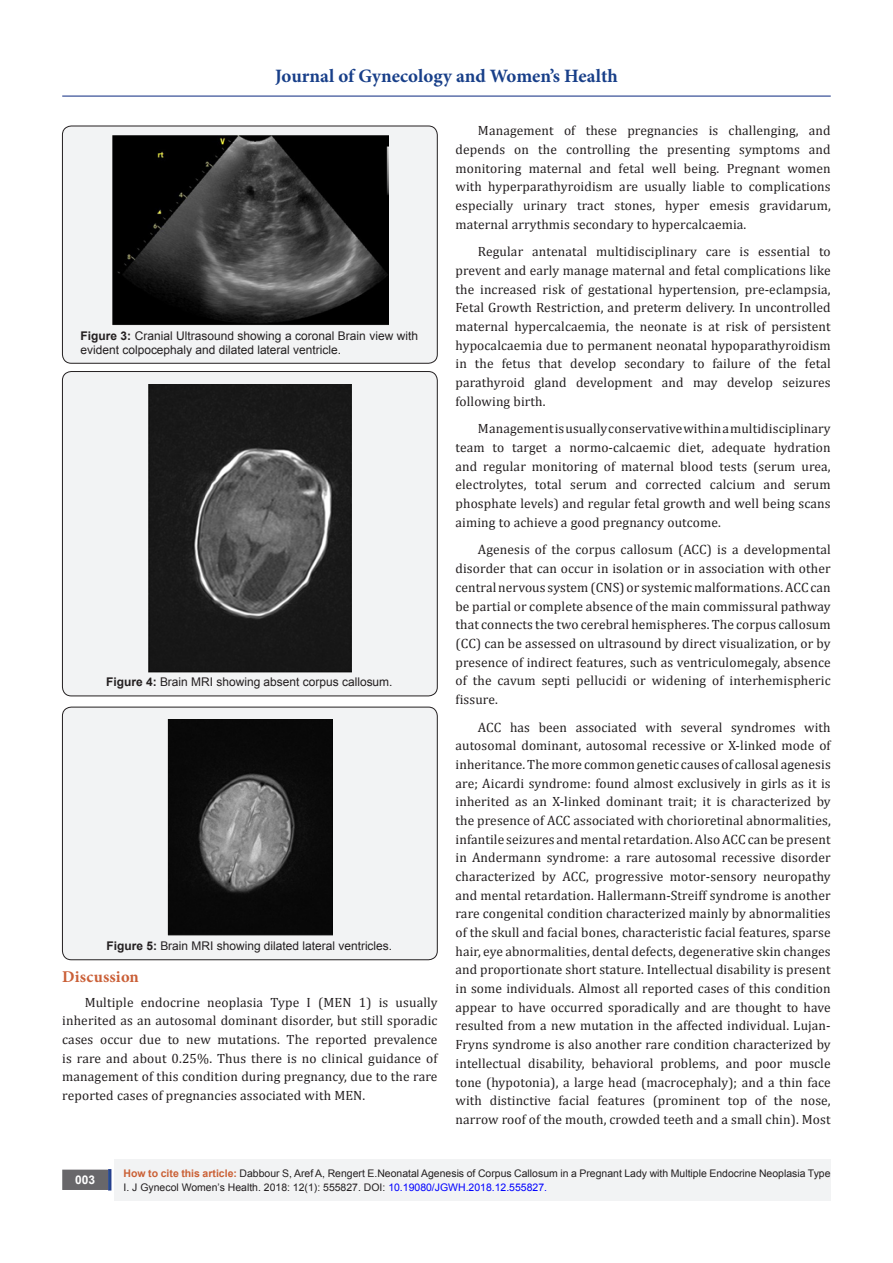
<style>
.page{position:relative;width:893px;height:1263px;background:#fff}
.page>*{position:absolute;margin:0;border:0;box-sizing:border-box;transform-origin:0 0}
.t1{font:700 18.9px "Minion Pro";color:#183f89}
.t2{font:700 16.5px "Minion Pro";letter-spacing:.01em;color:#ca5f37}
.t3{font:13.5px/18.8px "Cambria";letter-spacing:.01em;color:#231f20;text-align:justify}
.t4{font:12px/14.4px "Arial";color:#231f20}
.t5{font:700 12px "Arial";color:#fff}
.t6{font:10.5px/13.5px "Arial";color:#231f20}
.s1{font-weight:700}
.s2{font-weight:700;color:#ca6035}
.s3{color:#00f}
</style>
<div class="page">
<div style="left:63px;top:1170px;width:44px;height:19px;background:#68676a"></div>
<div style="left:62px;top:1169px;width:46px;height:21px;border:2px solid #68676a"></div>
<div style="left:108px;top:1169px;width:3px;height:21px;background:#1c6d90;border:2px solid #253f8e"></div>
<hr style="left:62px;top:96px;width:769px;height:1px;background:#253f8e">
<div style="left:115px;top:1160px;width:716px;height:41px;background:#f2f3f4"></div>
<div style="left:62px;top:126px;width:375px;height:237px;background:#f2f3f4;border-radius:9px"></div>
<div style="left:62px;top:126px;width:375px;height:237px;border:1px solid #231f20;border-radius:9px"></div>
<img style="left:112px;top:135px;width:277px;height:190px">
<div style="left:62px;top:371px;width:375px;height:325px;background:#f2f3f4;border-radius:9px"></div>
<div style="left:62px;top:371px;width:375px;height:325px;border:1px solid #231f20;border-radius:9px"></div>
<img style="left:148px;top:385px;width:203px;height:287px">
<div style="left:62px;top:707px;width:375px;height:253px;background:#f2f3f4;border-radius:9px"></div>
<div style="left:62px;top:707px;width:375px;height:253px;border:1px solid #231f20;border-radius:9px"></div>
<img style="left:167px;top:720px;width:166px;height:216px">
<h1 class="t1" style="left:275px;top:63px;width:344px">Journal of Gynecology and Women’s Health</h1>
<p class="t4" style="left:81px;top:329px;width:339px"><span class="s1">Figure 3:</span> Cranial Ultrasound showing a coronal Brain view with evident colpocephaly and dilated lateral ventricle.</p>
<p class="t4" style="left:106px;top:675px;width:288px"><span class="s1">Figure 4:</span> Brain MRI showing absent corpus callosum.</p>
<p class="t4" style="left:107px;top:939px;width:287px"><span class="s1">Figure 5:</span> Brain MRI showing dilated lateral ventricles.</p>
<p class="t2" style="left:62px;top:965px;width:78px">Discussion</p>
<p class="t3" style="left:62px;top:992px;width:377px;text-indent:22px">Multiple endocrine neoplasia Type I (MEN 1) is usually inherited as an autosomal dominant disorder, but still sporadic cases occur due to new mutations. The reported prevalence is rare and about 0.25%. Thus there is no clinical guidance of management of this condition during pregnancy, due to the rare reported cases of pregnancies associated with MEN.</p>
<p class="t3" style="left:455px;top:121px;width:377px;text-indent:22px">Management of these pregnancies is challenging, and depends on the controlling the presenting symptoms and monitoring maternal and fetal well being. Pregnant women with hyperparathyroidism are usually liable to complications especially urinary tract stones, hyper emesis gravidarum, maternal arrythmis secondary to hypercalcaemia.</p>
<p class="t3" style="left:455px;top:242px;width:377px;text-indent:22px">Regular antenatal multidisciplinary care is essential to prevent and early manage maternal and fetal complications like the increased risk of gestational hypertension, pre-eclampsia, Fetal Growth Restriction, and preterm delivery. In uncontrolled maternal hypercalcaemia, the neonate is at risk of persistent hypocalcaemia due to permanent neonatal hypoparathyroidism in the fetus that develop secondary to failure of the fetal parathyroid gland development and may develop seizures following birth.</p>
<p class="t3" style="left:455px;top:419px;width:377px;text-indent:22px">Management is usually conservative within a multidisciplinary team to target a normo-calcaemic diet, adequate hydration and regular monitoring of maternal blood tests (serum urea, electrolytes, total serum and corrected calcium and serum phosphate levels) and regular fetal growth and well being scans aiming to achieve a good pregnancy outcome.</p>
<p class="t3" style="left:455px;top:540px;width:377px;text-indent:22px">Agenesis of the corpus callosum (ACC) is a developmental disorder that can occur in isolation or in association with other central nervous system (CNS) or systemic malformations. ACC can be partial or complete absence of the main commissural pathway that connects the two cerebral hemispheres. The corpus callosum (CC) can be assessed on ultrasound by direct visualization, or by presence of indirect features, such as ventriculomegaly, absence of the cavum septi pellucidi or widening of interhemispheric fissure.</p>
<p class="t3" style="left:455px;top:717px;width:377px;text-indent:22px">ACC has been associated with several syndromes with autosomal dominant, autosomal recessive or X-linked mode of inheritance. The more common genetic causes of callosal agenesis are; Aicardi syndrome: found almost exclusively in girls as it is inherited as an X-linked dominant trait; it is characterized by the presence of ACC associated with chorioretinal abnormalities, infantile seizures and mental retardation. Also ACC can be present in Andermann syndrome: a rare autosomal recessive disorder characterized by ACC, progressive motor-sensory neuropathy and mental retardation. Hallermann-Streiff syndrome is another rare congenital condition characterized mainly by abnormalities of the skull and facial bones, characteristic facial features, sparse hair, eye abnormalities, dental defects, degenerative skin changes and proportionate short stature. Intellectual disability is present in some individuals. Almost all reported cases of this condition appear to have occurred sporadically and are thought to have resulted from a new mutation in the affected individual. Lujan-Fryns syndrome is also another rare condition characterized by intellectual disability, behavioral problems, and poor muscle tone (hypotonia), a large head (macrocephaly); and a thin face with distinctive facial features (prominent top of the nose, narrow roof of the mouth, crowded teeth and a small chin). Most</p>
<p class="t5" style="left:75px;top:1172px;width:22px">003</p>
<p class="t6" style="left:124px;top:1167px;width:708px"><span class="s2">How to cite this article:</span> Dabbour S, Aref A, Rengert E.Neonatal Agenesis of Corpus Callosum in a Pregnant Lady with Multiple Endocrine Neoplasia Type<br>I. J Gynecol Women’s Health. 2018: 12(1): 555827. DOI: <span class="s3">10.19080/JGWH.2018.12.555827.</span></p>
</div>
